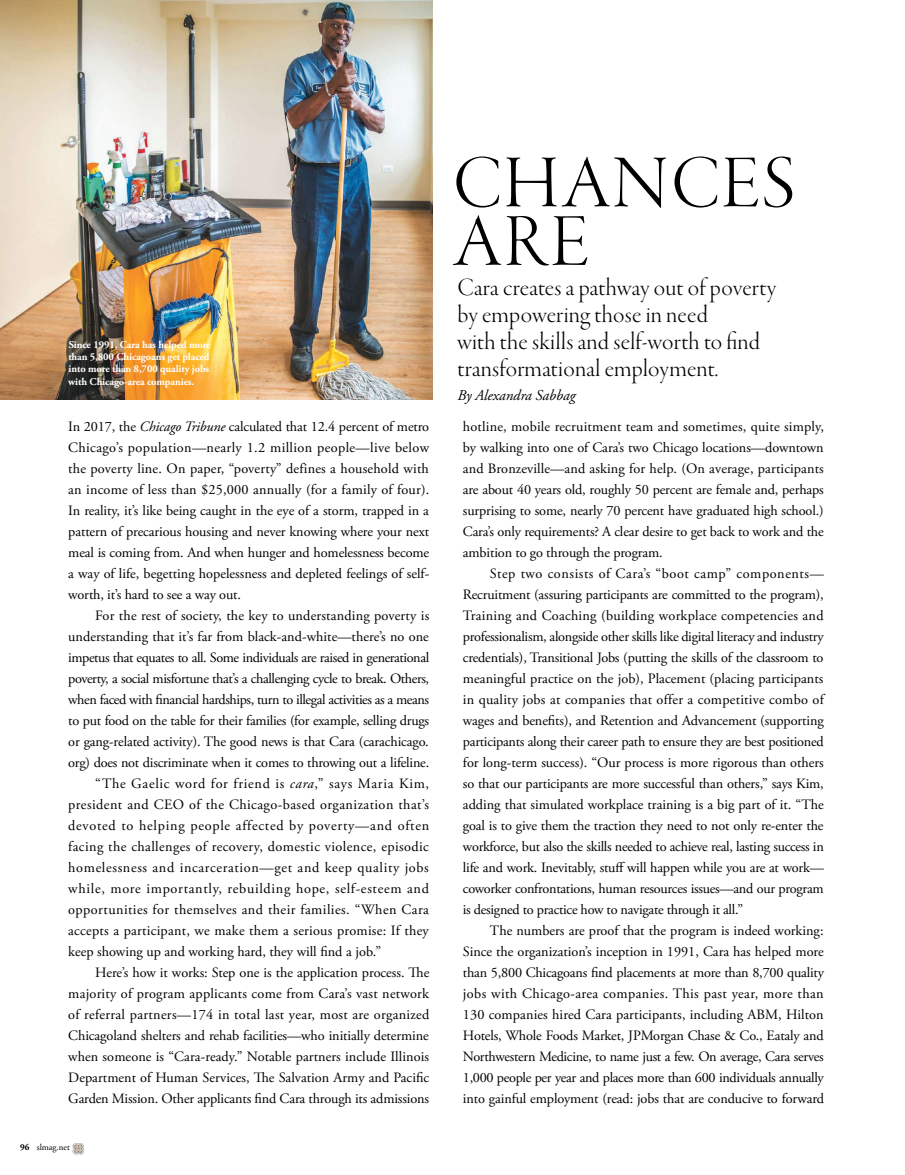
<style>
.page{position:relative;width:905px;height:1175px;background:#fff}
.page>*{position:absolute;margin:0;border:0;box-sizing:border-box;transform-origin:0 0}
.t1{font:76.5px/58.5px "Garamond Premr Pro Lt Disp";letter-spacing:.02em;color:#000}
.t2{font:25.5px/27px "Garamond Premr Pro Lt Disp";letter-spacing:.01em;color:#000}
.t3{font:italic 15px "Adobe Garamond Pro";color:#000}
.t4{font:14.25px "Adobe Garamond Pro";letter-spacing:-.005em;color:#000}
.t5{font:14.25px "Adobe Garamond Pro";letter-spacing:.015em;color:#000}
.t6{font:14.25px "Adobe Garamond Pro";letter-spacing:-.03em;color:#000}
.t7{font:14.25px "Adobe Garamond Pro";letter-spacing:.03em;color:#000}
.t8{font:14.25px "Adobe Garamond Pro";letter-spacing:.05em;color:#000}
.t9{font:14.25px "Adobe Garamond Pro";letter-spacing:.02em;color:#000}
.t10{font:14.25px "Adobe Garamond Pro";letter-spacing:.025em;color:#000}
.t11{font:14.25px "Adobe Garamond Pro";letter-spacing:-.025em;color:#000}
.t12{font:14.25px "Adobe Garamond Pro";letter-spacing:.045em;color:#000}
.t13{font:14.25px "Adobe Garamond Pro";letter-spacing:.04em;color:#000}
.t14{font:700 10.5px/12px "Adobe Garamond Pro";letter-spacing:-.01em;color:#fff}
.t15{font:9px "Adobe Garamond Pro";color:#000}
.s1{font-style:italic}
.s2{font-weight:700}
</style>
<div class="page">
<img style="left:0;top:0;width:433px;height:399px">
<svg style="left:73px;top:1143px;width:11px;height:11px"></svg>
<p class="t14" style="left:68px;top:340px;width:144px">Since 1991, Cara has helped more than 5,800 Chicagoans get placed into more than 8,700 quality jobs with Chicago-area companies.</p>
<p class="t4" style="left:68px;top:421px;width:362px">In 2017, the <span class="s1">Chicago Tribune</span> calculated that 12.4 percent of metro</p>
<p class="t10" style="left:68px;top:442px;width:362px">Chicago’s population—nearly 1.2 million people—live below</p>
<p class="t5" style="left:68px;top:463px;width:362px">the poverty line. On paper, “poverty” defines a household with</p>
<p class="t5" style="left:68px;top:484px;width:362px">an income of less than $25,000 annually (for a family of four).</p>
<p class="t4" style="left:68px;top:505px;width:362px">In reality, it’s like being caught in the eye of a storm, trapped in a</p>
<p class="t4" style="left:68px;top:526px;width:362px">pattern of precarious housing and never knowing where your next</p>
<p class="t4" style="left:68px;top:547px;width:362px">meal is coming from. And when hunger and homelessness become</p>
<p class="t4" style="left:68px;top:568px;width:362px">a way of life, begetting hopelessness and depleted feelings of self-</p>
<p class="t4" style="left:68px;top:589px;width:174px">worth, it’s hard to see a way out.</p>
<p class="t5" style="left:95px;top:610px;width:335px">For the rest of society, the key to understanding poverty is</p>
<p class="t4" style="left:68px;top:631px;width:362px">understanding that it’s far from black-and-white—there’s no one</p>
<p class="t6" style="left:68px;top:652px;width:362px">impetus that equates to all. Some individuals are raised in generational</p>
<p class="t6" style="left:68px;top:673px;width:362px">poverty, a social misfortune that’s a challenging cycle to break. Others,</p>
<p class="t6" style="left:68px;top:694px;width:362px">when faced with financial hardships, turn to illegal activities as a means</p>
<p class="t4" style="left:68px;top:715px;width:362px">to put food on the table for their families (for example, selling drugs</p>
<p class="t4" style="left:68px;top:736px;width:362px">or gang-related activity). The good news is that Cara (carachicago.</p>
<p class="t4" style="left:68px;top:757px;width:362px">org) does not discriminate when it comes to throwing out a lifeline.</p>
<p class="t8" style="left:95px;top:778px;width:335px">“The Gaelic word for friend is <span class="s1">cara</span>,” says Maria Kim,</p>
<p class="t7" style="left:68px;top:799px;width:362px">president and CEO of the Chicago-based organization that’s</p>
<p class="t8" style="left:68px;top:820px;width:362px">devoted to helping people affected by poverty—and often</p>
<p class="t7" style="left:68px;top:841px;width:362px">facing the challenges of recovery, domestic violence, episodic</p>
<p class="t12" style="left:68px;top:862px;width:362px">homelessness and incarceration—get and keep quality jobs</p>
<p class="t8" style="left:68px;top:883px;width:362px">while, more importantly, rebuilding hope, self-esteem and</p>
<p class="t7" style="left:68px;top:904px;width:362px">opportunities for themselves and their families. “When Cara</p>
<p class="t5" style="left:68px;top:925px;width:362px">accepts a participant, we make them a serious promise: If they</p>
<p class="t4" style="left:68px;top:946px;width:314px">keep showing up and working hard, they will find a job.”</p>
<p class="t4" style="left:95px;top:967px;width:335px">Here’s how it works: Step one is the application process. The</p>
<p class="t5" style="left:68px;top:988px;width:362px">majority of program applicants come from Cara’s vast network</p>
<p class="t9" style="left:68px;top:1009px;width:362px">of referral partners—174 in total last year, most are organized</p>
<p class="t4" style="left:68px;top:1030px;width:362px">Chicagoland shelters and rehab facilities—who initially determine</p>
<p class="t4" style="left:68px;top:1051px;width:362px">when someone is “Cara-ready.” Notable partners include Illinois</p>
<p class="t4" style="left:68px;top:1072px;width:362px">Department of Human Services, The Salvation Army and Pacific</p>
<p class="t4" style="left:68px;top:1093px;width:362px">Garden Mission. Other applicants find Cara through its admissions</p>
<p class="t15" style="left:20px;top:1143px;width:51px"><span class="s2">96</span> slmag.net</p>
<p class="t1" style="left:453px;top:161px;width:344px">CHANCES<br>ARE</p>
<p class="t2" style="left:457px;top:276px;width:320px">Cara creates a pathway out of poverty by empowering those in need<br>with the skills and self-worth to find transformational employment.</p>
<p class="t3" style="left:457px;top:389px;width:119px">By Alexandra Sabbag</p>
<p class="t5" style="left:463px;top:421px;width:362px">hotline, mobile recruitment team and sometimes, quite simply,</p>
<p class="t4" style="left:463px;top:442px;width:362px">by walking into one of Cara’s two Chicago locations—downtown</p>
<p class="t4" style="left:463px;top:463px;width:362px">and Bronzeville—and asking for help. (On average, participants</p>
<p class="t4" style="left:463px;top:484px;width:362px">are about 40 years old, roughly 50 percent are female and, perhaps</p>
<p class="t4" style="left:463px;top:505px;width:362px">surprising to some, nearly 70 percent have graduated high school.)</p>
<p class="t4" style="left:463px;top:526px;width:362px">Cara’s only requirements? A clear desire to get back to work and the</p>
<p class="t4" style="left:463px;top:547px;width:201px">ambition to go through the program.</p>
<p class="t13" style="left:490px;top:568px;width:335px">Step two consists of Cara’s “boot camp” components—</p>
<p class="t4" style="left:463px;top:589px;width:362px">Recruitment (assuring participants are committed to the program),</p>
<p class="t9" style="left:463px;top:610px;width:362px">Training and Coaching (building workplace competencies and</p>
<p class="t4" style="left:463px;top:631px;width:362px">professionalism, alongside other skills like digital literacy and industry</p>
<p class="t4" style="left:463px;top:652px;width:362px">credentials), Transitional Jobs (putting the skills of the classroom to</p>
<p class="t4" style="left:463px;top:673px;width:362px">meaningful practice on the job), Placement (placing participants</p>
<p class="t5" style="left:463px;top:694px;width:362px">in quality jobs at companies that offer a competitive combo of</p>
<p class="t4" style="left:463px;top:715px;width:362px">wages and benefits), and Retention and Advancement (supporting</p>
<p class="t4" style="left:463px;top:736px;width:362px">participants along their career path to ensure they are best positioned</p>
<p class="t4" style="left:463px;top:757px;width:362px">for long-term success). “Our process is more rigorous than others</p>
<p class="t4" style="left:463px;top:778px;width:362px">so that our participants are more successful than others,” says Kim,</p>
<p class="t4" style="left:463px;top:799px;width:362px">adding that simulated workplace training is a big part of it. “The</p>
<p class="t4" style="left:463px;top:820px;width:362px">goal is to give them the traction they need to not only re-enter the</p>
<p class="t4" style="left:463px;top:841px;width:362px">workforce, but also the skills needed to achieve real, lasting success in</p>
<p class="t4" style="left:463px;top:862px;width:362px">life and work. Inevitably, stuff will happen while you are at work—</p>
<p class="t4" style="left:463px;top:883px;width:362px">coworker confrontations, human resources issues—and our program</p>
<p class="t4" style="left:463px;top:904px;width:282px">is designed to practice how to navigate through it all.”</p>
<p class="t4" style="left:490px;top:925px;width:335px">The numbers are proof that the program is indeed working:</p>
<p class="t4" style="left:463px;top:946px;width:362px">Since the organization’s inception in 1991, Cara has helped more</p>
<p class="t4" style="left:463px;top:967px;width:362px">than 5,800 Chicagoans find placements at more than 8,700 quality</p>
<p class="t10" style="left:463px;top:988px;width:362px">jobs with Chicago-area companies. This past year, more than</p>
<p class="t4" style="left:463px;top:1009px;width:362px">130 companies hired Cara participants, including ABM, Hilton</p>
<p class="t4" style="left:463px;top:1030px;width:362px">Hotels, Whole Foods Market, JPMorgan Chase &amp; Co., Eataly and</p>
<p class="t4" style="left:463px;top:1051px;width:362px">Northwestern Medicine, to name just a few. On average, Cara serves</p>
<p class="t11" style="left:463px;top:1072px;width:362px">1,000 people per year and places more than 600 individuals annually</p>
<p class="t4" style="left:463px;top:1093px;width:362px">into gainful employment (read: jobs that are conducive to forward</p>
</div>
